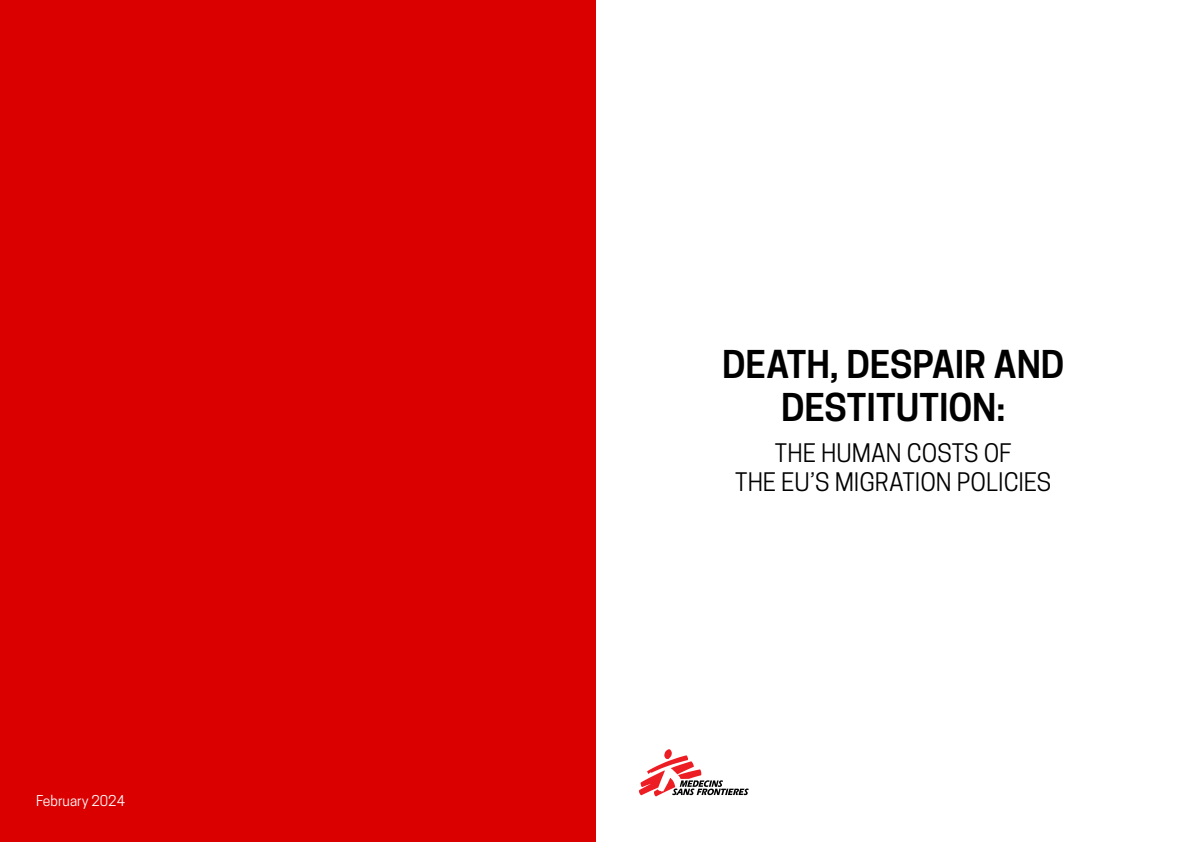
<style>
.page{position:relative;width:1191px;height:842px;background:#fff}
.page>*{position:absolute;margin:0;border:0;box-sizing:border-box;transform-origin:0 0}
.Quote_statemnet_2{font:600 36px/43.2px "Cooper Hewitt";letter-spacing:-.005em;color:#000;text-align:center}
.Quote_statemnet_2-2{font:24px/28.8px "Cooper Hewitt";color:#000;text-align:center}
.Body_-_column_1{font:14px "Cooper Hewitt";color:#fff}
</style>
<div class="page">
<div style="left:0;top:0;width:595px;height:842px;background:#db0000"></div>
<svg style="left:639px;top:749px;width:109px;height:47px"></svg>
<p class="Body_-_column_1" style="left:36px;top:792px;width:91px">February 2024</p>
<p class="Quote_statemnet_2" style="left:722px;top:343px;width:344px">DEATH, DESPAIR AND<br>DESTITUTION:</p>
<p class="Quote_statemnet_2-2" style="left:735px;top:439px;width:318px">THE HUMAN COSTS OF<br>THE EU’S MIGRATION POLICIES</p>
</div>
